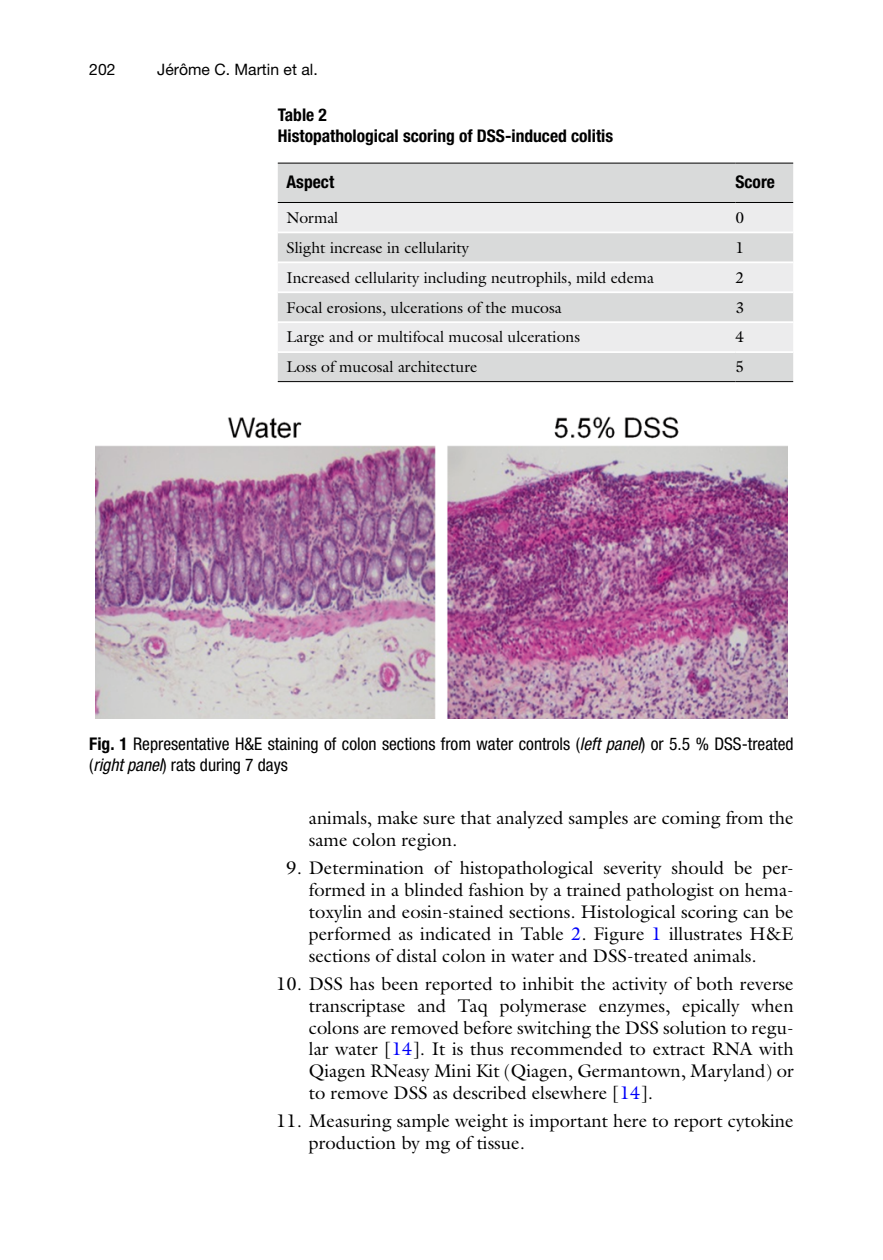
<style>
.page{position:relative;width:883px;height:1260px;background:#fff}
.page>*{position:absolute;margin:0;border:0;box-sizing:border-box;transform-origin:0 0}
.t1{font:18.38px/21.9px "Qckwyy Galliard";color:#000}
.t2{font:condensed 17.5px/21px "Wbvmmn Helvetica Neue";color:#000}
.t3{font:700 condensed 17.5px/21px "Whtvyn Helvetica Neue";color:#000}
.t4{font:15.75px "Qckwyy Galliard";color:#000}
.t5{font:15.75px "Sjpxjh Helvetica Neue";color:#000}
.s1{font-family:"Whtvyn Helvetica Neue";font-weight:700}
.s2{font-family:"Yyjyrh Helvetica Neue";font-style:italic}
.s3{color:#0000fa}
</style>
<div class="page">
<div style="left:278px;top:164px;width:515px;height:217px;background:#d9dada"></div>
<svg style="left:278px;top:203px;width:515px;height:148px;background:#e4e5e5"></svg>
<hr style="left:278px;top:163px;width:457px;height:1px;background:#000">
<hr style="left:278px;top:202px;width:457px;height:1px;background:#000">
<hr style="left:735px;top:163px;width:58px;height:1px;background:#000">
<hr style="left:735px;top:202px;width:58px;height:1px;background:#000">
<hr style="left:278px;top:232px;width:515px;height:1px;background:#fff">
<hr style="left:278px;top:261px;width:515px;height:2px;background:#fff">
<hr style="left:278px;top:291px;width:515px;height:2px;background:#fff">
<hr style="left:278px;top:321px;width:515px;height:2px;background:#fff">
<hr style="left:735px;top:351px;width:58px;height:2px;background:#fff">
<hr style="left:735px;top:381px;width:58px;height:1px;background:#000">
<hr style="left:278px;top:351px;width:457px;height:2px;background:#fff">
<hr style="left:278px;top:381px;width:457px;height:1px;background:#000">
<img style="left:95px;top:416px;width:693px;height:302px">
<p class="t5" style="left:89px;top:64px;width:28px">202</p>
<p class="t5" style="left:157px;top:64px;width:162px">Jérôme C. Martin et al.</p>
<p class="t3" style="left:278px;top:105px;width:337px">Table 2<br>Histopathological scoring of DSS- indu ced colitis</p>
<p class="t3" style="left:287px;top:173px;width:49px">Aspect</p>
<p class="t3" style="left:735px;top:173px;width:41px">Score</p>
<p class="t4" style="left:287px;top:211px;width:53px">Normal</p>
<p class="t4" style="left:735px;top:211px;width:10px">0</p>
<p class="t4" style="left:287px;top:241px;width:184px">Slight increase in cellularity</p>
<p class="t4" style="left:735px;top:241px;width:10px">1</p>
<p class="t4" style="left:287px;top:271px;width:369px">Increased cellularity including neutrophils, mild edema</p>
<p class="t4" style="left:735px;top:271px;width:10px">2</p>
<p class="t4" style="left:287px;top:301px;width:277px">Focal erosions, ulcerations of the mucosa</p>
<p class="t4" style="left:735px;top:301px;width:10px">3</p>
<p class="t4" style="left:287px;top:331px;width:295px">Large and or multifocal mucosal ulcerations</p>
<p class="t4" style="left:735px;top:331px;width:10px">4</p>
<p class="t4" style="left:287px;top:361px;width:192px">Loss of mucosal architecture</p>
<p class="t4" style="left:735px;top:361px;width:10px">5</p>
<p class="t2" style="left:89px;top:734px;width:706px"><span class="s1">Fig. 1</span> Representative H&amp;E staining of colon sections from water controls ( <span class="s2">left panel</span> ) or 5.5 % DSS-treated ( <span class="s2">right panel</span> ) rats during 7 days</p>
<p class="t1" style="left:309px;top:809px;width:486px">animals, make sure that analyzed samples are coming from the same colon region.</p>
<p class="t1" style="left:309px;top:859px;width:486px;text-align:justify;text-indent:-22px">9. Determination of histopathological severity should be per&shy;formed in a blinded fashion by a trained pathologist on hema&shy;toxylin and eosin-stained sections. Histological scoring can be performed as indicated in Table <span class="s3">2</span>. Figure <span class="s3">1</span> illustrates H&amp;E sections of distal colon in water and DSS- tr eated animals.</p>
<p class="t1" style="left:309px;top:974px;width:486px;text-align:justify;text-indent:-33px">10. DSS has been reported to inhibit the activity of both reverse transcriptase and Taq polymerase enzymes, epically when colons are removed before switching the DSS solution to regu&shy;lar water [ <span class="s3">14</span>]. It is thus recommended to extract RNA with Qiagen RNeasy Mini Kit (Qiagen, Germantown, Maryland) or to remove DSS as described elsewhere [ <span class="s3">14</span>].</p>
<p class="t1" style="left:309px;top:1112px;width:486px;text-indent:-33px">11. Measurin g sample wei ght is important here to report cytokine production by mg of tissue.</p>
</div>
